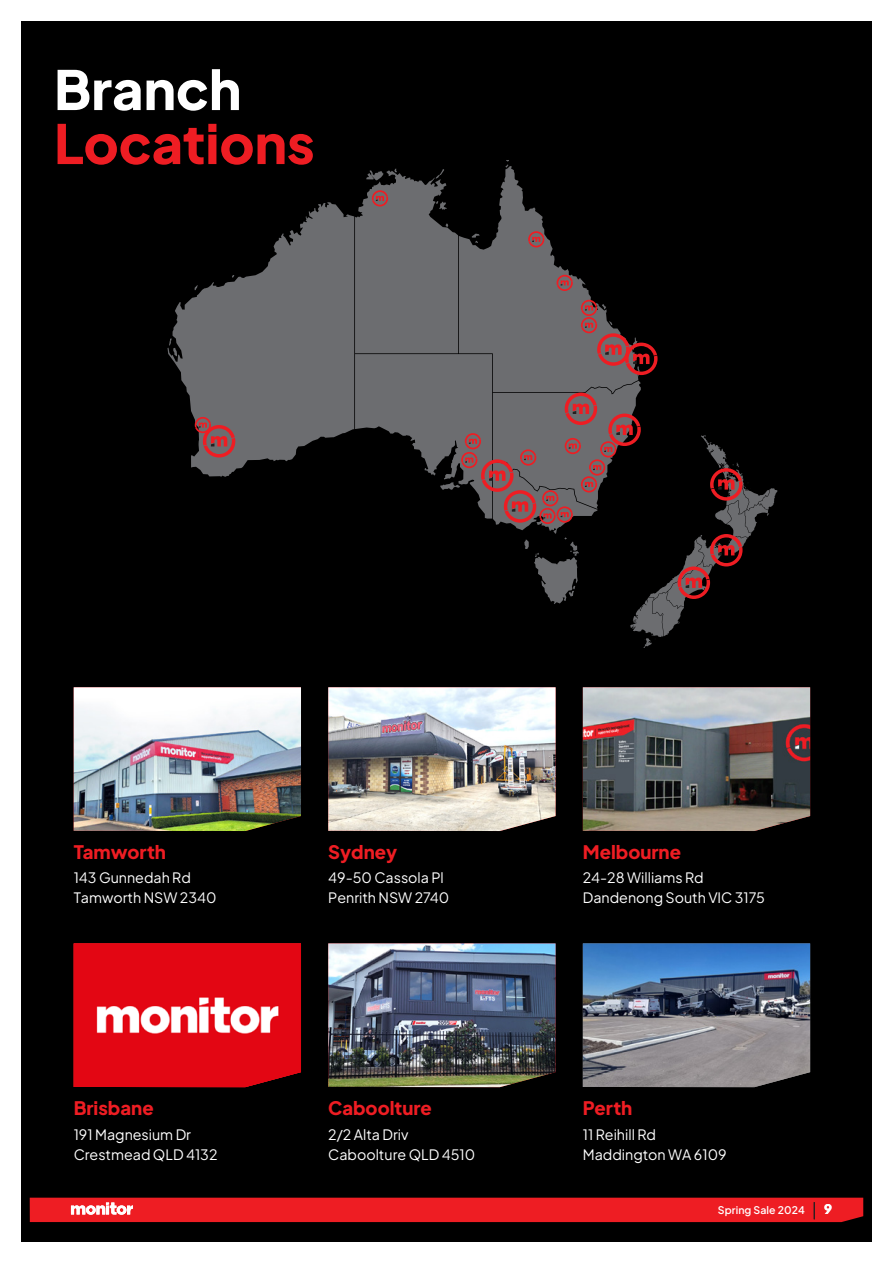
<style>
.page{position:relative;width:893px;height:1263px;background:#fff}
.page>*{position:absolute;margin:0;border:0;box-sizing:border-box;transform-origin:0 0}
.t1{font:800 54px "Plus Jakarta Sans";color:#ee1d23}
.t2{font:800 54px "Plus Jakarta Sans";color:#fff}
.t3{font:800 18.6px "Plus Jakarta Sans";color:#ee1d23}
.t4{font:14.25px/20px "Plus Jakarta Sans";color:#fff}
.t5{font:800 13.2px "Plus Jakarta Sans";color:#fff}
.t6{font:600 10.5px "Plus Jakarta Sans";letter-spacing:.01em;color:#fff}
</style>
<div class="page">
<div style="left:21px;top:21px;width:851px;height:1221px;background:#000"></div>
<svg style="left:167px;top:160px;width:474px;height:330px;fill:#6c6d70"></svg>
<div style="left:30px;top:1198px;width:833px;height:24px;background:#ee1d23"></div>
<svg style="left:528px;top:231px;width:16px;height:16px"></svg>
<svg style="left:372px;top:190px;width:16px;height:16px"></svg>
<svg style="left:557px;top:275px;width:16px;height:16px"></svg>
<svg style="left:195px;top:417px;width:40px;height:40px;background:#8f4c4f"></svg>
<svg style="left:461px;top:393px;width:317px;height:255px"></svg>
<svg style="left:581px;top:300px;width:76px;height:75px"></svg>
<img style="left:74px;top:687px;width:227px;height:144px">
<img style="left:74px;top:943px;width:227px;height:144px">
<img style="left:328px;top:687px;width:228px;height:144px">
<img style="left:328px;top:943px;width:228px;height:144px">
<img style="left:583px;top:687px;width:227px;height:144px">
<img style="left:583px;top:943px;width:227px;height:144px">
<p class="t2" style="left:54px;top:40px;width:189px">Branch</p>
<p class="t1" style="left:54px;top:94px;width:262px">Locations</p>
<p class="t3" style="left:74px;top:835px;width:94px">Tamworth</p>
<p class="t3" style="left:328px;top:835px;width:70px">Sydney</p>
<p class="t3" style="left:583px;top:835px;width:100px">Melbourne</p>
<p class="t4" style="left:74px;top:867px;width:144px">143 Gunnedah Rd<br>Tamworth NSW 2340</p>
<p class="t4" style="left:328px;top:867px;width:122px">49-50 Cassola Pl<br>Penrith NSW 2740</p>
<p class="t4" style="left:583px;top:867px;width:184px">24-28 Williams Rd<br>Dandenong South VIC 3175</p>
<p class="t3" style="left:74px;top:1091px;width:81px">Brisbane</p>
<p class="t3" style="left:328px;top:1091px;width:105px">Caboolture</p>
<p class="t3" style="left:583px;top:1091px;width:51px">Perth</p>
<p class="t4" style="left:74px;top:1123px;width:145px">191 Magnesium Dr<br>Crestmead QLD 4132</p>
<p class="t4" style="left:328px;top:1123px;width:148px">2/2 Alta Driv<br>Caboolture QLD 4510</p>
<p class="t4" style="left:583px;top:1123px;width:145px">11 Reihill Rd<br>Maddington WA 6109</p>
<p class="t6" style="left:718px;top:1201px;width:89px">Spring Sale 2024</p>
<p class="t5" style="left:824px;top:1197px;width:9px">9</p>
</div>
